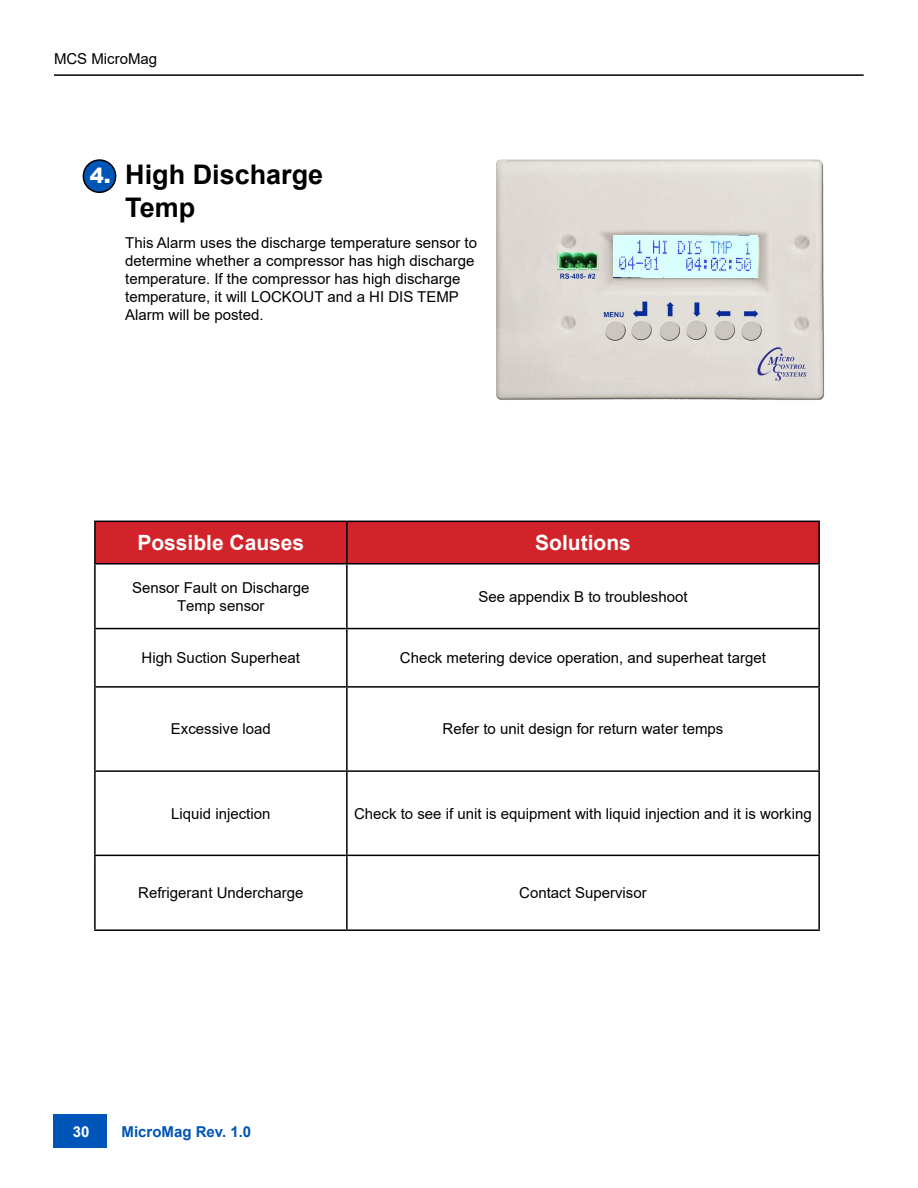
<style>
.page{position:relative;width:918px;height:1188px;background:#fff}
.page>*{position:absolute;margin:0;border:0;box-sizing:border-box;transform-origin:0 0}
.t1{font:700 27px/32.4px "Arial";color:#000}
.t2{font:700 21px "Arial";color:#fff}
.t3{font:15px/18px "Arial";color:#000}
.t4{font:700 15px "Arial";color:#0055b8}
.t5{font:700 15px "Arial";color:#fff}
.s1{font-weight:900;font-size:21px;color:#fff}
</style>
<div class="page">
<div style="left:53px;top:1115px;width:54px;height:33px;background:#0055b8"></div>
<hr style="left:54px;top:74px;width:810px;height:2px;background:#000">
<div style="left:83px;top:160px;width:33px;height:32px;background:#0055b8;border-radius:50%"></div>
<div style="left:83px;top:159px;width:33px;height:34px;border:2px solid #000;border-radius:50%"></div>
<img style="left:496px;top:159px;width:328px;height:241px">
<div style="left:96px;top:522px;width:722px;height:41px;background:#d2232a"></div>
<hr style="left:94px;top:521px;width:253px;height:1px;background:#000">
<hr style="left:94px;top:522px;width:2px;height:41px;background:#000">
<hr style="left:347px;top:521px;width:473px;height:1px;background:#000">
<hr style="left:346px;top:522px;width:2px;height:41px;background:#000">
<hr style="left:818px;top:522px;width:2px;height:41px;background:#000">
<hr style="left:94px;top:563px;width:253px;height:2px;background:#000">
<hr style="left:94px;top:565px;width:2px;height:63px;background:#000">
<hr style="left:347px;top:563px;width:473px;height:2px;background:#000">
<hr style="left:346px;top:565px;width:2px;height:63px;background:#000">
<hr style="left:818px;top:565px;width:2px;height:63px;background:#000">
<hr style="left:94px;top:628px;width:253px;height:1px;background:#000">
<hr style="left:94px;top:629px;width:2px;height:57px;background:#000">
<hr style="left:347px;top:628px;width:473px;height:1px;background:#000">
<hr style="left:346px;top:629px;width:2px;height:57px;background:#000">
<hr style="left:818px;top:629px;width:2px;height:57px;background:#000">
<hr style="left:94px;top:686px;width:253px;height:2px;background:#000">
<hr style="left:94px;top:688px;width:2px;height:82px;background:#000">
<hr style="left:347px;top:686px;width:473px;height:2px;background:#000">
<hr style="left:346px;top:688px;width:2px;height:82px;background:#000">
<hr style="left:818px;top:688px;width:2px;height:82px;background:#000">
<hr style="left:94px;top:770px;width:253px;height:2px;background:#000">
<hr style="left:94px;top:772px;width:2px;height:83px;background:#000">
<hr style="left:347px;top:770px;width:473px;height:2px;background:#000">
<hr style="left:346px;top:772px;width:2px;height:83px;background:#000">
<hr style="left:818px;top:772px;width:2px;height:83px;background:#000">
<hr style="left:94px;top:855px;width:253px;height:1px;background:#000">
<hr style="left:94px;top:856px;width:2px;height:73px;background:#000">
<hr style="left:347px;top:855px;width:473px;height:1px;background:#000">
<hr style="left:346px;top:856px;width:2px;height:73px;background:#000">
<hr style="left:818px;top:856px;width:2px;height:73px;background:#000">
<hr style="left:94px;top:929px;width:253px;height:2px;background:#000">
<hr style="left:347px;top:929px;width:473px;height:2px;background:#000">
<img style="left:614px;top:236px;width:144px;height:42px">
<p class="t3" style="left:54px;top:50px;width:105px">MCS MicroMag</p>
<h1 class="t1" style="left:125px;top:159px;width:200px;text-indent:-35px"><span class="s1">4.</span> High Discharge<br>Temp</h1>
<p class="t3" style="left:125px;top:234px;width:353px">This Alarm uses the discharge temperature sensor to determine whether a compressor has high discharge temperature. If the compressor has high discharge temperature, it will LOCKOUT and a HI DIS TEMP Alarm will be posted.</p>
<h2 class="t2" style="left:137px;top:528px;width:168px">Possible Causes</h2>
<h2 class="t2" style="left:535px;top:528px;width:97px">Solutions</h2>
<p class="t3" style="left:132px;top:578px;width:179px;text-align:center">Sensor Fault on Discharge<br>Temp sensor</p>
<p class="t3" style="left:478px;top:587px;width:211px">See appendix B to troubleshoot</p>
<p class="t3" style="left:142px;top:649px;width:160px">High Suction Superheat</p>
<p class="t3" style="left:400px;top:649px;width:368px">Check metering device operation, and superheat target</p>
<p class="t3" style="left:171px;top:720px;width:102px">Excessive load</p>
<p class="t3" style="left:443px;top:720px;width:282px">Refer to unit design for return water temps</p>
<p class="t3" style="left:171px;top:804px;width:101px">Liquid injection</p>
<p class="t3" style="left:354px;top:804px;width:459px">Check to see if unit is equipment with liquid injection and it is working</p>
<p class="t3" style="left:138px;top:884px;width:167px">Refrigerant Undercharge</p>
<p class="t3" style="left:519px;top:884px;width:129px">Contact Supervisor</p>
<p class="t5" style="left:73px;top:1121px;width:18px">30</p>
<p class="t4" style="left:122px;top:1121px;width:131px">MicroMag Rev. 1.0</p>
</div>
